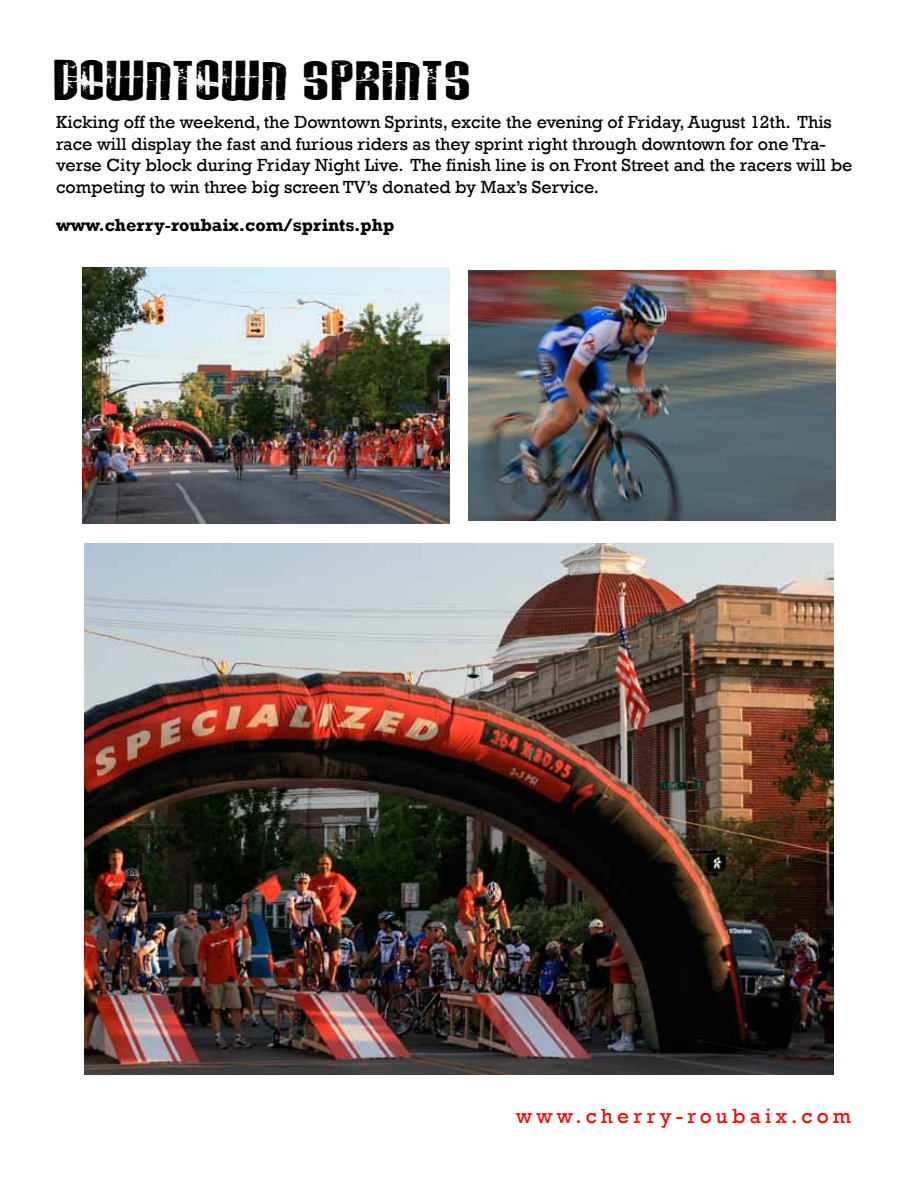
<style>
.page{position:relative;width:918px;height:1188px;background:#fff}
.page>*{position:absolute;margin:0;border:0;box-sizing:border-box;transform-origin:0 0}
.t1{font:21px "Rockwell";letter-spacing:.2em;color:#f00}
.t2{font:18px/21.6px "Rockwell";color:#000}
.t3{font:700 18px "Rockwell";color:#000}
.t4{font:18px "Rockit";color:#000;scale:1.81 1}
</style>
<div class="page">
<img style="left:82px;top:267px;width:368px;height:257px">
<img style="left:468px;top:270px;width:368px;height:250px">
<img style="left:84px;top:543px;width:749px;height:531px">
<p class="t4" style="left:54px;top:83px;width:233px">DOWNTOWN SPRINTS</p>
<p class="t2" style="left:56px;top:111px;width:798px">Kicking off the weekend, the Downtown Sprints, excite the evening of Friday, August 12th. This race will display the fast and furious riders as they sprint right through downtown for one Tra&shy;verse City block during Friday Night Live. The finish line is on Front Street and the racers will be competing to win three big screen TV’s donated by Max’s Service.</p>
<p class="t3" style="left:56px;top:214px;width:340px">www.cherry-roubaix.com/sprints.php</p>
<p class="t1" style="left:516px;top:1104px;width:337px">www.cherry-roubaix.com</p>
</div>
